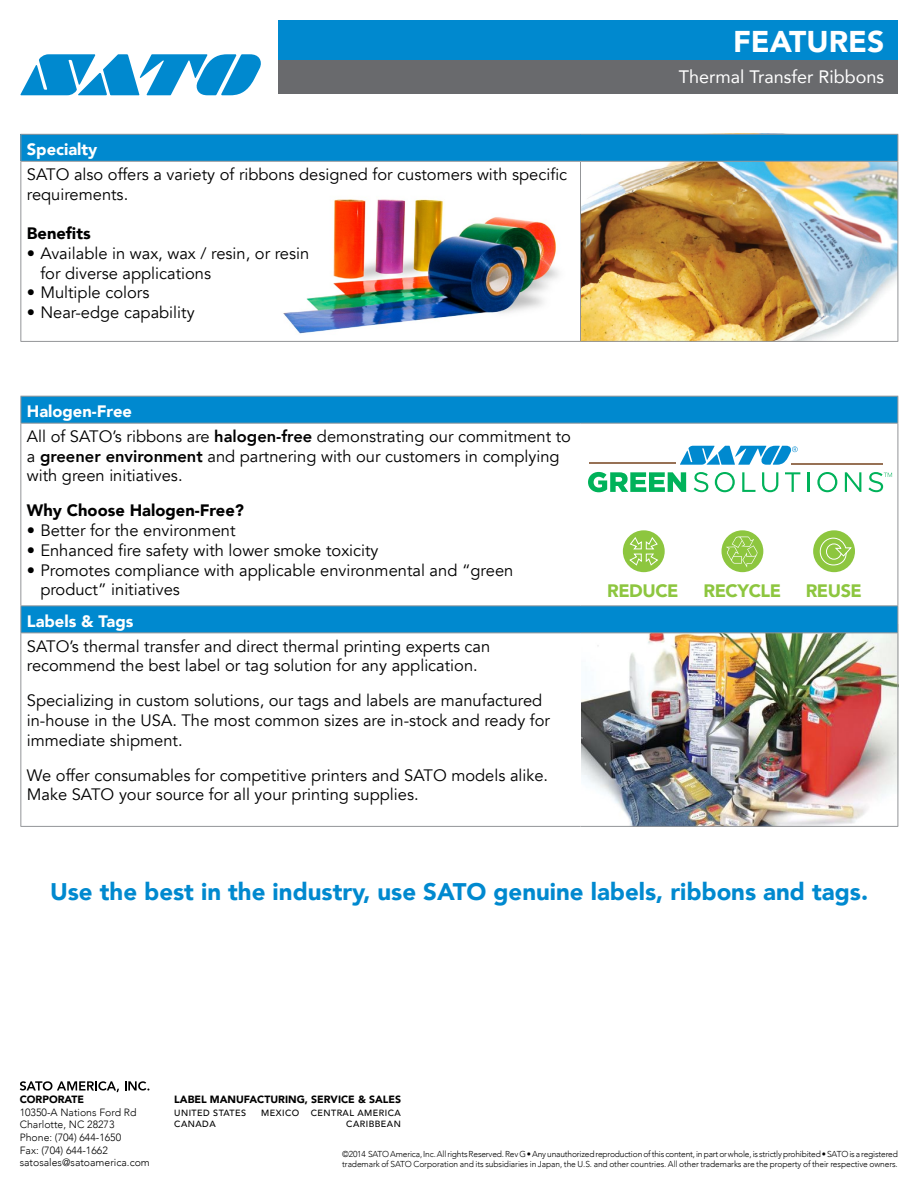
<style>
.page{position:relative;width:918px;height:1188px;background:#fff}
.page>*{position:absolute;margin:0;border:0;box-sizing:border-box;transform-origin:0 0}
.t1{font:900 30px "Avenir";color:#fff}
.t2{font:900 24px "Avenir";color:#0089cf}
.t3{font:18px "Avenir";color:#fff}
.t4{font:900 18px "Avenir";letter-spacing:-.025em;color:#8dc63f}
.t5{font:16.5px/19.8px "Avenir";color:#000}
.t6{font:900 16.5px "Avenir";color:#000}
.t7{font:900 16.5px "Avenir";color:#fff}
.t8{font:300 10.5px/12.6px "Avenir";color:#000}
.t9{font:900 10.5px "Avenir";color:#000}
.t10{font:500 9px/10.9px "Avenir";letter-spacing:.05em;color:#000;text-align:right}
.t11{font:300 8.55px/10.4px "Avenir";letter-spacing:-.02em;color:#000}
.s1{font-weight:900;color:#fff}
.s2{font-weight:800}
</style>
<div class="page">
<div style="left:278px;top:59px;width:620px;height:35px;background:#696a6d"></div>
<div style="left:278px;top:20px;width:620px;height:40px;background:#0089cf"></div>
<svg style="left:20px;top:54px;width:241px;height:41px"></svg>
<img style="left:581px;top:162px;width:317px;height:179px">
<img style="left:283px;top:199px;width:276px;height:135px">
<div style="left:21px;top:134px;width:877px;height:27px;background:#0089cf"></div>
<hr style="left:20px;top:162px;width:1px;height:179px;background:#939598">
<hr style="left:580px;top:162px;width:1px;height:179px;background:#939598">
<hr style="left:898px;top:162px;width:1px;height:179px;background:#939598">
<hr style="left:20px;top:134px;width:561px;height:1px;background:#939598">
<svg style="left:20px;top:135px;width:1px;height:26px"></svg>
<hr style="left:580px;top:134px;width:318px;height:1px;background:#939598">
<svg style="left:898px;top:135px;width:1px;height:26px"></svg>
<hr style="left:20px;top:161px;width:561px;height:1px;background:#939598">
<hr style="left:580px;top:161px;width:318px;height:1px;background:#939598">
<hr style="left:20px;top:341px;width:561px;height:1px;background:#939598">
<hr style="left:580px;top:341px;width:318px;height:1px;background:#939598">
<img style="left:581px;top:634px;width:317px;height:192px">
<svg style="left:21px;top:397px;width:877px;height:236px"></svg>
<hr style="left:20px;top:424px;width:1px;height:182px;background:#939598">
<hr style="left:898px;top:424px;width:1px;height:182px;background:#939598">
<hr style="left:20px;top:633px;width:1px;height:193px;background:#939598">
<hr style="left:898px;top:633px;width:1px;height:193px;background:#939598">
<hr style="left:20px;top:396px;width:561px;height:1px;background:#939598">
<svg style="left:20px;top:397px;width:1px;height:26px"></svg>
<hr style="left:580px;top:396px;width:318px;height:1px;background:#939598">
<svg style="left:898px;top:397px;width:1px;height:26px"></svg>
<hr style="left:20px;top:423px;width:561px;height:1px;background:#939598">
<hr style="left:580px;top:423px;width:318px;height:1px;background:#939598">
<hr style="left:20px;top:606px;width:561px;height:1px;background:#939598">
<svg style="left:20px;top:606px;width:1px;height:27px"></svg>
<hr style="left:580px;top:606px;width:318px;height:1px;background:#939598">
<svg style="left:898px;top:606px;width:1px;height:27px"></svg>
<hr style="left:20px;top:633px;width:561px;height:1px;background:#939598">
<hr style="left:580px;top:633px;width:318px;height:1px;background:#939598">
<hr style="left:20px;top:826px;width:561px;height:1px;background:#939598">
<hr style="left:580px;top:826px;width:318px;height:1px;background:#939598">
<div style="left:623px;top:530px;width:42px;height:42px;background:#8dc63f;border-radius:50%"></div>
<svg style="left:629px;top:537px;width:30px;height:29px"></svg>
<div style="left:813px;top:530px;width:42px;height:42px;background:#8dc63f;border-radius:50%"></div>
<svg style="left:820px;top:537px;width:32px;height:29px"></svg>
<div style="left:722px;top:530px;width:41px;height:42px;background:#8dc63f;border-radius:50%"></div>
<svg style="left:726px;top:537px;width:32px;height:31px"></svg>
<svg style="left:588px;top:472px;width:98px;height:20px"></svg>
<svg style="left:694px;top:472px;width:14px;height:20px"></svg>
<svg style="left:715px;top:472px;width:20px;height:20px"></svg>
<svg style="left:742px;top:472px;width:13px;height:20px"></svg>
<svg style="left:762px;top:472px;width:16px;height:20px"></svg>
<svg style="left:785px;top:472px;width:15px;height:20px"></svg>
<hr style="left:808px;top:472px;width:2px;height:20px;background:#00b25a">
<svg style="left:817px;top:472px;width:20px;height:20px"></svg>
<svg style="left:845px;top:472px;width:16px;height:20px"></svg>
<hr style="left:589px;top:463px;width:87px;height:1px;background:#977155">
<hr style="left:791px;top:463px;width:92px;height:2px;background:#977155">
<svg style="left:680px;top:446px;width:118px;height:19px"></svg>
<svg style="left:868px;top:472px;width:24px;height:20px"></svg>
<svg style="left:20px;top:1081px;width:99px;height:11px"></svg>
<svg style="left:125px;top:1081px;width:24px;height:10px"></svg>
<p class="t7" style="left:27px;top:135px;width:72px">Specialty</p>
<p class="t5" style="left:27px;top:165px;width:542px">SATO also offers a variety of ribbons designed for customers with specific requirements.</p>
<p class="t6" style="left:27px;top:219px;width:65px">Benefits</p>
<p class="t5" style="left:40px;top:244px;width:270px;text-indent:-13px">• Available in wax, wax / resin, or resin for diverse applications</p>
<p class="t5" style="left:27px;top:283px;width:124px">• Multiple colors</p>
<p class="t5" style="left:27px;top:303px;width:169px">• Near-edge capability</p>
<p class="t5" style="left:27px;top:399px;width:546px;line-height:25px"><span class="s1">Halogen-Free<br></span>All of SATO’s ribbons are <span class="s2">halogen-free</span> demonstrating our commitment to</p>
<p class="t5" style="left:27px;top:446px;width:534px">a <span class="s2">greener environment</span> and partnering with our customers in complying with green initiatives.</p>
<p class="t6" style="left:27px;top:496px;width:219px">Why Choose Halogen-Free?</p>
<p class="t5" style="left:27px;top:521px;width:210px">• Better for the environment</p>
<p class="t5" style="left:27px;top:541px;width:353px">• Enhanced fire safety with lower smoke toxicity</p>
<p class="t5" style="left:40px;top:560px;width:475px;text-indent:-13px">• Promotes compliance with applicable environmental and “green product” initiatives</p>
<p class="t7" style="left:27px;top:607px;width:108px">Labels &amp; Tags</p>
<p class="t5" style="left:27px;top:636px;width:465px">SATO’s thermal transfer and direct thermal printing experts can recommend the best label or tag solution for any application.</p>
<p class="t5" style="left:27px;top:691px;width:525px">Specializing in custom solutions, our tags and labels are manufactured in-house in the USA. The most common sizes are in-stock and ready for immediate shipment.</p>
<p class="t5" style="left:27px;top:765px;width:523px">We offer consumables for competitive printers and SATO models alike.<br>Make SATO your source for all your printing supplies.</p>
<h1 class="t1" style="left:733px;top:16px;width:153px">FEATURES</h1>
<p class="t3" style="left:679px;top:62px;width:207px">Thermal Transfer Ribbons</p>
<p class="t4" style="left:607px;top:575px;width:73px">REDUCE</p>
<p class="t4" style="left:704px;top:575px;width:79px">RECYCLE</p>
<p class="t4" style="left:806px;top:575px;width:58px">REUSE</p>
<h2 class="t2" style="left:50px;top:871px;width:820px">Use the best in the industry, use SATO genuine labels, ribbons and tags.</h2>
<p class="t9" style="left:20px;top:1091px;width:66px">CORPORATE</p>
<p class="t8" style="left:20px;top:1106px;width:132px">10350-A Nations Ford Rd<br>Charlotte, NC 28273<br>Phone: (704) 644-1650<br>Fax: (704) 644-1662 satosales@satoamerica.com</p>
<p class="t10" style="left:174px;top:1107px;width:73px">UNITED STATES</p>
<p class="t10" style="left:261px;top:1107px;width:40px">MEXICO</p>
<p class="t9" style="left:174px;top:1091px;width:228px">LABEL MANUFACTURING, SERVICE &amp; SALES</p>
<p class="t10" style="left:311px;top:1107px;width:92px">CENTRAL AMERICA<br>CARIBBEAN</p>
<p class="t10" style="left:174px;top:1118px;width:43px">CANADA</p>
<p class="t11" style="left:342px;top:1148px;width:557px">©2014 SATO America, Inc. All rights Reserved. Rev G • Any unauthorized reproduction of this content, in part or whole, is strictly prohibited • SATO is a registered trademark of SATO Corporation and its subsidiaries in Japan, the U.S. and other countries. All other trademarks are the property of their respective owners.</p>
</div>
